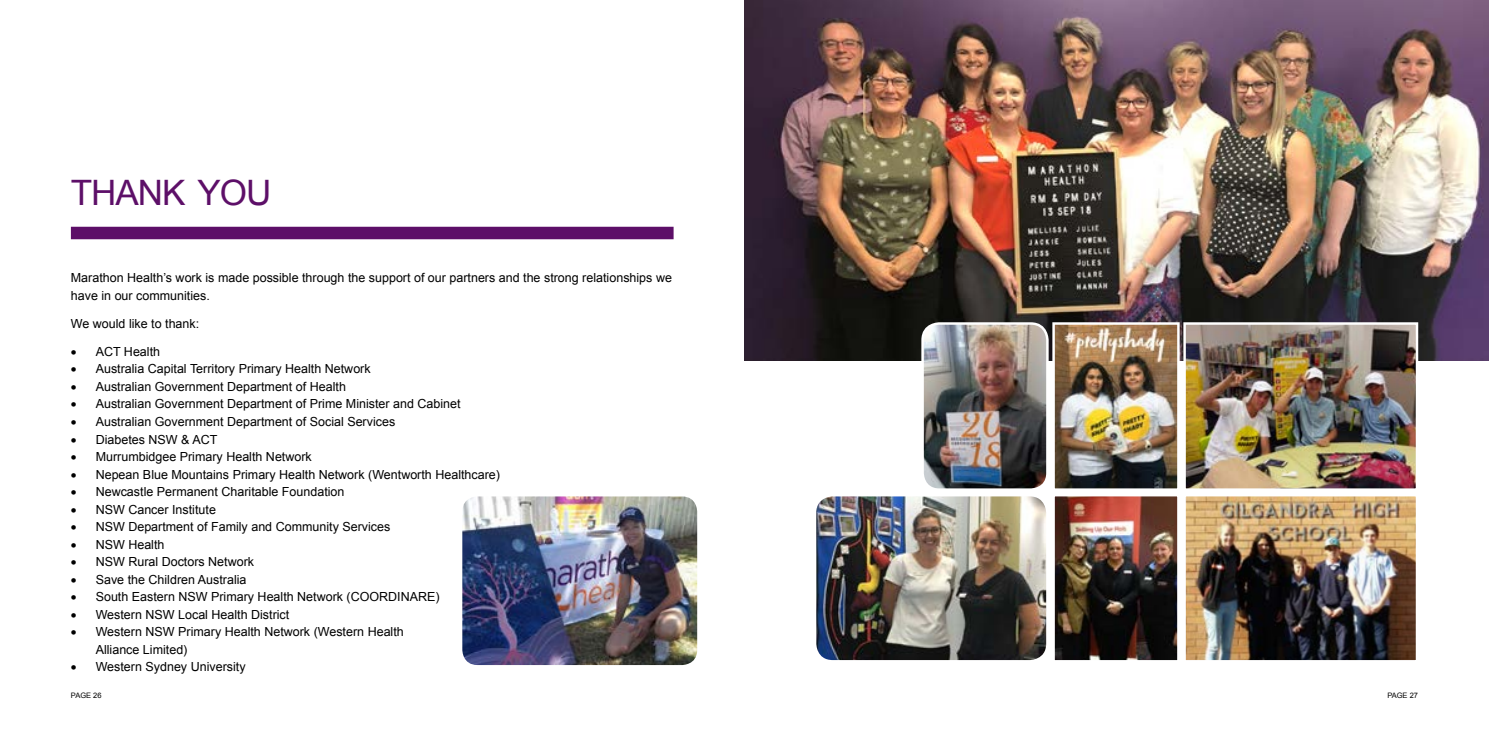
<style>
.page{position:relative;width:1489px;height:745px;background:#fff}
.page>*{position:absolute;margin:0;border:0;box-sizing:border-box;transform-origin:0 0}
.t1{font:35px "Arial";letter-spacing:-.03em;color:#5d0f68}
.t2{font:12.5px/17.5px "Arial";color:#000}
.t3{font:7.5px "Arial";color:#000}
.t4{font:7.5px "Arial";color:#000}
</style>
<div class="page">
<img style="left:744px;top:0;width:744px;height:360px">
<div style="left:71px;top:226px;width:602px;height:13px;background:#5d0f68"></div>
<img style="left:1186px;top:496px;width:228px;height:163px">
<div style="left:1183px;top:493px;width:234px;height:169px;border:2px solid #fff"></div>
<img style="left:922px;top:323px;width:125px;height:164px">
<div style="left:921px;top:322px;width:127px;height:168px;border:2px solid #fff;border-radius:17px"></div>
<img style="left:1186px;top:325px;width:228px;height:162px">
<div style="left:1183px;top:322px;width:234px;height:168px;border:2px solid #fff"></div>
<img style="left:1055px;top:325px;width:121px;height:162px">
<div style="left:1052px;top:322px;width:127px;height:168px;border:2px solid #fff"></div>
<img style="left:816px;top:496px;width:229px;height:163px">
<div style="left:813px;top:493px;width:235px;height:169px;border:2px solid #fff;border-radius:18px"></div>
<img style="left:1055px;top:496px;width:121px;height:163px">
<div style="left:1052px;top:493px;width:127px;height:169px;border:2px solid #fff"></div>
<img style="left:462px;top:496px;width:235px;height:168px">
<h1 class="t1" style="left:71px;top:170px;width:202px">THANK YOU</h1>
<p class="t2" style="left:71px;top:269px;width:602px">Marathon Health’s work is made possible through the support of our partners and the strong relationships we have in our communities.</p>
<p class="t2" style="left:71px;top:314px;width:130px">We would like to thank:</p>
<p class="t2" style="left:71px;top:342px;width:91px">• ACT Health</p>
<p class="t2" style="left:71px;top:360px;width:301px">• Australia Capital Territory Primary Health Network</p>
<p class="t2" style="left:71px;top:377px;width:276px">• Australian Government Department of Health</p>
<p class="t2" style="left:71px;top:395px;width:391px">• Australian Government Department of Prime Minister and Cabinet</p>
<p class="t2" style="left:71px;top:412px;width:326px">• Australian Government Department of Social Services</p>
<p class="t2" style="left:71px;top:430px;width:148px">• Diabetes NSW &amp; ACT</p>
<p class="t2" style="left:71px;top:447px;width:242px">• Murrumbidgee Primary Health Network</p>
<p class="t2" style="left:71px;top:465px;width:430px">• Nepean Blue Mountains Primary Health Network (Wentworth Healthcare)</p>
<p class="t2" style="left:71px;top:482px;width:275px">• Newcastle Permanent Charitable Foundation</p>
<p class="t2" style="left:71px;top:500px;width:146px">• NSW Cancer Institute</p>
<p class="t2" style="left:71px;top:517px;width:321px">• NSW Department of Family and Community Services</p>
<p class="t2" style="left:71px;top:535px;width:95px">• NSW Health</p>
<p class="t2" style="left:71px;top:552px;width:185px">• NSW Rural Doctors Network</p>
<p class="t2" style="left:71px;top:570px;width:177px">• Save the Children Australia</p>
<p class="t2" style="left:71px;top:587px;width:370px">• South Eastern NSW Primary Health Network (COORDINARE)</p>
<p class="t2" style="left:71px;top:605px;width:220px">• Western NSW Local Health District</p>
<p class="t2" style="left:96px;top:622px;width:309px;text-indent:-25px">• Western NSW Primary Health Network (Western Health<br>Alliance Limited)</p>
<p class="t2" style="left:71px;top:657px;width:176px">• Western Sydney University</p>
<p class="t3" style="left:71px;top:690px;width:32px">PAGE 26</p>
<p class="t4" style="left:1387px;top:690px;width:32px">PAGE 27</p>
</div>
